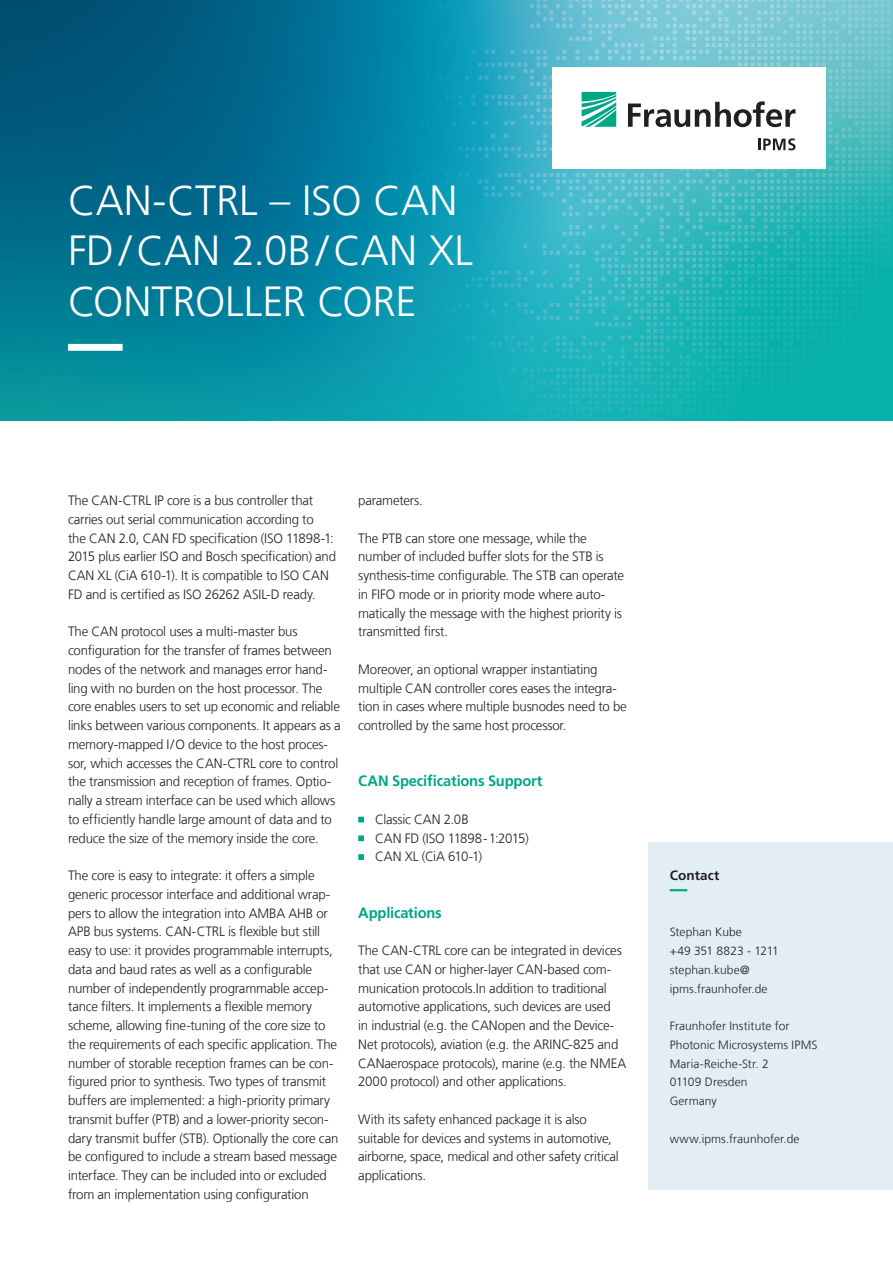
<style>
.page{position:relative;width:893px;height:1263px;background:#fff}
.page>*{position:absolute;margin:0;border:0;box-sizing:border-box;transform-origin:0 0}
.Ueberschrift_28_33_6_weiss_Linie_unten{font:300 42px/50.4px "Frutiger LT Com";letter-spacing:-.005em;color:#fff}
.Zwischenueberschrift_10_12_5_gruen_bold{font:700 15px "Frutiger LT Com";letter-spacing:-.015em;color:#00a786}
.Fliesstext_9_12_5_schwarz{font:300 13.5px/18.8px "Frutiger LT Com";letter-spacing:-.015em;color:#231f20}
.Aufzaehlung_9_12_5_schwarz{font:300 13.5px "Frutiger LT Com";letter-spacing:-.015em;color:#231f20}
.Infokasten_klein_Ueberschrift_9_12_5_sch{font:700 13.5px "Frutiger LT Com";letter-spacing:.01em;color:#231f20}
.Infokasten_klein_Fliesstext_8_12_5_schwa{font:300 12px/18.8px "Frutiger LT Com";letter-spacing:.005em;color:#231f20}
</style>
<div class="page">
<img style="left:0;top:0;width:893px;height:421px">
<div style="left:552px;top:68px;width:273px;height:101px;background:#fff"></div>
<svg style="left:582px;top:92px;width:34px;height:35px"></svg>
<svg style="left:628px;top:101px;width:167px;height:26px"></svg>
<svg style="left:758px;top:138px;width:37px;height:12px"></svg>
<div style="left:648px;top:842px;width:245px;height:347px;background:#e2eef4"></div>
<svg style="left:670px;top:889px;width:18px;height:2px"></svg>
<svg style="left:358px;top:817px;width:6px;height:5px"></svg>
<svg style="left:358px;top:835px;width:6px;height:6px"></svg>
<svg style="left:358px;top:854px;width:6px;height:6px"></svg>
<svg style="left:68px;top:344px;width:449px;height:7px"></svg>
<p class="Ueberschrift_28_33_6_weiss_Linie_unten" style="left:68px;top:176px;width:407px">CAN-CTRL – ISO CAN<br>FD/CAN 2.0B/CAN XL<br>CONTROLLER CORE</p>
<p class="Fliesstext_9_12_5_schwarz" style="left:68px;top:491px;width:269px">The CAN-CTRL IP core is a bus controller that carries out serial communication according to<br>the CAN 2.0, CAN FD specification (ISO 11898-1:<br>2015 plus earlier ISO and Bosch specification) and CAN XL (CiA 610-1). It is compatible to ISO CAN FD and is certified as ISO 26262 ASIL-D ready.</p>
<p class="Fliesstext_9_12_5_schwarz" style="left:68px;top:622px;width:274px">The CAN protocol uses a multi-master bus configuration for the transfer of frames between nodes of the network and manages error hand&shy;ling with no burden on the host processor. The core enables users to set up economic and reliable links between various components. It appears as a memory-mapped I/O device to the host proces&shy;sor, which accesses the CAN-CTRL core to control the transmission and reception of frames. Optio&shy;nally a stream interface can be used which allows to efficiently handle large amount of data and to reduce the size of the memory inside the core.</p>
<p class="Fliesstext_9_12_5_schwarz" style="left:68px;top:866px;width:272px">The core is easy to integrate: it offers a simple generic processor interface and additional wrap&shy;pers to allow the integration into AMBA AHB or APB bus systems. CAN-CTRL is flexible but still easy to use: it provides programmable interrupts, data and baud rates as well as a configurable number of independently programmable accep&shy;tance filters. It implements a flexible memory scheme, allowing fine-tuning of the core size to the requirements of each specific application. The number of storable reception frames can be con&shy;figured prior to synthesis. Two types of transmit buffers are implemented: a high-priority primary transmit buffer (PTB) and a lower-priority secon&shy;dary transmit buffer (STB). Optionally the core can be configured to include a stream based message interface. They can be included into or excluded from an implementation using configuration</p>
<p class="Fliesstext_9_12_5_schwarz" style="left:358px;top:491px;width:66px">parameters.</p>
<p class="Fliesstext_9_12_5_schwarz" style="left:358px;top:529px;width:267px">The PTB can store one message, while the number of included buffer slots for the STB is synthesis-time configurable. The STB can operate in FIFO mode or in priority mode where auto&shy;matically the message with the highest priority is transmitted first.</p>
<p class="Fliesstext_9_12_5_schwarz" style="left:358px;top:660px;width:270px">Moreover, an optional wrapper instantiating multiple CAN controller cores eases the integra&shy;tion in cases where multiple busnodes need to be controlled by the same host processor.</p>
<p class="Zwischenueberschrift_10_12_5_gruen_bold" style="left:358px;top:772px;width:186px">CAN Specifications Support</p>
<p class="Aufzaehlung_9_12_5_schwarz" style="left:375px;top:811px;width:95px">Classic CAN 2.0B</p>
<p class="Aufzaehlung_9_12_5_schwarz" style="left:375px;top:830px;width:155px">CAN FD (ISO 11898-1:2015)</p>
<p class="Aufzaehlung_9_12_5_schwarz" style="left:375px;top:849px;width:108px">CAN XL (CiA 610-1)</p>
<p class="Zwischenueberschrift_10_12_5_gruen_bold" style="left:358px;top:904px;width:85px">Applications</p>
<p class="Fliesstext_9_12_5_schwarz" style="left:358px;top:941px;width:269px">The CAN-CTRL core can be integrated in devices that use CAN or higher-layer CAN-based com&shy;munication protocols.In addition to traditional automotive applications, such devices are used<br>in industrial (e.g. the CANopen and the Device-Net protocols), aviation (e.g. the ARINC-825 and CANaerospace protocols), marine (e.g. the NMEA 2000 protocol) and other applications.</p>
<p class="Fliesstext_9_12_5_schwarz" style="left:358px;top:1110px;width:262px">With its safety enhanced package it is also suitable for devices and systems in automotive, airborne, space, medical and other safety critical applications.</p>
<p class="Infokasten_klein_Ueberschrift_9_12_5_sch" style="left:670px;top:867px;width:51px">Contact</p>
<p class="Infokasten_klein_Fliesstext_8_12_5_schwa" style="left:670px;top:923px;width:74px">Stephan Kube</p>
<p class="Infokasten_klein_Fliesstext_8_12_5_schwa" style="left:670px;top:942px;width:111px">+49 351 8823 - 1211</p>
<p class="Infokasten_klein_Fliesstext_8_12_5_schwa" style="left:670px;top:960px;width:81px">stephan.kube@</p>
<p class="Infokasten_klein_Fliesstext_8_12_5_schwa" style="left:670px;top:979px;width:99px">ipms.fraunhofer.de</p>
<p class="Infokasten_klein_Fliesstext_8_12_5_schwa" style="left:670px;top:1017px;width:149px">Fraunhofer Institute for<br>Photonic Microsystems IPMS</p>
<p class="Infokasten_klein_Fliesstext_8_12_5_schwa" style="left:670px;top:1054px;width:100px">Maria-Reiche-Str. 2</p>
<p class="Infokasten_klein_Fliesstext_8_12_5_schwa" style="left:670px;top:1073px;width:79px">01109 Dresden</p>
<p class="Infokasten_klein_Fliesstext_8_12_5_schwa" style="left:670px;top:1092px;width:49px">Germany</p>
<p class="Infokasten_klein_Fliesstext_8_12_5_schwa" style="left:670px;top:1129px;width:131px">www.ipms.fraunhofer.de</p>
</div>
